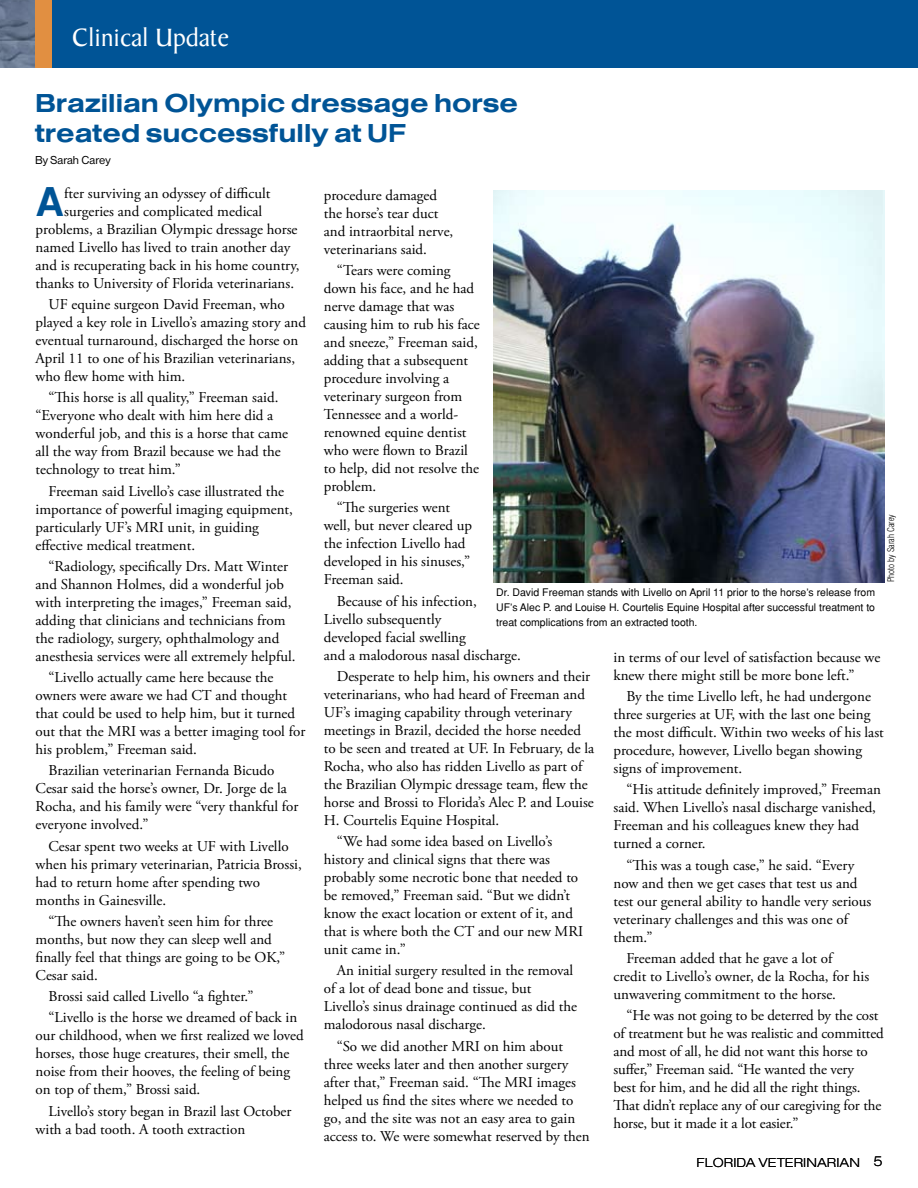
<style>
.page{position:relative;width:918px;height:1188px;background:#fff}
.page>*{position:absolute;margin:0;border:0;box-sizing:border-box;transform-origin:0 0}
.t1{font:700 39.75px "Helvetica";color:#005496}
.t2{font:27px/30px "Helvetica Bld Ext";color:#005496}
.t3{font:27px "Baker Signet";color:#fff}
.t4{font:15px/18px "Adobe Garamond Pro";color:#000}
.t5{font:13.5px "Helvetica Lgt Ext";color:#000}
.t6{font:12px "Helvetica Rmn";color:#000}
.t7{font:10.5px/15px "Helvetica";color:#000;text-align:justify}
.t8{font:300 condensed 9px "Helvetica";color:#000}
.s1{font-size:15px}
</style>
<div class="page">
<img style="left:0;top:0;width:35px;height:67px">
<div style="left:35px;top:0;width:17px;height:67px;background:#e18f41"></div>
<div style="left:52px;top:0;width:866px;height:67px;background:#005496"></div>
<img style="left:494px;top:190px;width:390px;height:392px">
<h2 class="t3" style="left:72px;top:23px;width:158px">Clinical Update</h2>
<h2 class="t2" style="left:35px;top:91px;width:485px">Brazilian Olympic dressage horse treated successfully at UF</h2>
<p class="t6" style="left:35px;top:152px;width:77px">By Sarah Carey</p>
<h1 class="t1" style="left:36px;top:179px;width:30px">A</h1>
<p class="t4" style="left:64px;top:185px;width:208px">fter surviving an odyssey of difficult</p>
<p class="t4" style="left:324px;top:187px;width:131px">procedure damaged the horse’s tear duct and intraorbital nerve, veterinarians said.</p>
<p class="t4" style="left:324px;top:262px;width:158px;text-indent:13px">“Tears were coming down his face, and he had nerve damage that was causing him to rub his face and sneeze,” Freeman said, adding that a subsequent procedure involving a veterinary surgeon from<br>Tennessee and a world&shy;renowned equine dentist who were flown to Brazil to help, did not resolve the problem.</p>
<p class="t4" style="left:324px;top:499px;width:150px;text-indent:13px">“The surgeries went well, but never cleared up the infection Livello had developed in his sinuses,”<br>Freeman said.</p>
<p class="t4" style="left:324px;top:592px;width:199px;text-indent:13px">Because of his infection,<br>Livello subsequently<br>developed facial swelling<br>and a malodorous nasal discharge.</p>
<p class="t4" style="left:324px;top:668px;width:272px;text-indent:13px">Desperate to help him, his owners and their veterinarians, who had heard of Freeman and UF’s imaging capability through veterinary meetings in Brazil, decided the horse needed to be seen and treated at UF. In February, de la Rocha, who also has ridden Livello as part of the Brazilian Olympic dressage team, flew the horse and Brossi to Florida’s Alec P. and Louise H. Courtelis Equine Hospital.</p>
<p class="t4" style="left:324px;top:833px;width:261px;text-indent:13px">“We had some idea based on Livello’s history and clinical signs that there was probably some necrotic bone that needed to be removed,” Freeman said. “But we didn’t know the exact location or extent of it, and that is where both the CT and our new MRI unit came in.”</p>
<p class="t4" style="left:324px;top:962px;width:255px;text-indent:13px">An initial surgery resulted in the removal of a lot of dead bone and tissue, but Livello’s sinus drainage continued as did the malodorous nasal discharge.</p>
<p class="t4" style="left:324px;top:1037px;width:267px;text-indent:13px">“So we did another MRI on him about three weeks later and then another surgery after that,” Freeman said. “The MRI images helped us find the sites where we needed to go, and the site was not an easy area to gain access to. We were somewhat reserved by then</p>
<p class="t4" style="left:64px;top:203px;width:200px">surgeries and complicated medical</p>
<p class="t4" style="left:36px;top:221px;width:263px">problems, a Brazilian Olympic dressage horse</p>
<p class="t4" style="left:36px;top:239px;width:256px">named Livello has lived to train another day</p>
<p class="t4" style="left:36px;top:257px;width:266px">and is recuperating back in his home country,</p>
<p class="t4" style="left:36px;top:275px;width:260px">thanks to University of Florida veterinarians.</p>
<p class="t4" style="left:36px;top:296px;width:272px;text-indent:13px">UF equine surgeon David Freeman, who played a key role in Livello’s amazing story and eventual turnaround, discharged the horse on April 11 to one of his Brazilian veterinarians, who flew home with him.</p>
<p class="t4" style="left:36px;top:389px;width:254px;text-indent:13px">“This horse is all quality,” Freeman said. “Everyone who dealt with him here did a wonderful job, and this is a horse that came all the way from Brazil because we had the technology to treat him.”</p>
<p class="t4" style="left:36px;top:482px;width:259px;text-indent:13px">Freeman said Livello’s case illustrated the importance of powerful imaging equipment, particularly UF’s MRI unit, in guiding effective medical treatment.</p>
<p class="t4" style="left:36px;top:558px;width:261px;text-indent:13px">“Radiology, specifically Drs. Matt Winter and Shannon Holmes, did a wonderful job with interpreting the images,” Freeman said, adding that clinicians and technicians from the radiology, surgery, ophthalmology and anesthesia services were all extremely helpful.</p>
<p class="t4" style="left:36px;top:669px;width:271px;text-indent:13px">“Livello actually came here because the owners were aware we had CT and thought that could be used to help him, but it turned out that the MRI was a better imaging tool for his problem,” Freeman said.</p>
<p class="t4" style="left:36px;top:762px;width:264px;text-indent:13px">Brazilian veterinarian Fernanda Bicudo Cesar said the horse’s owner, Dr. Jorge de la Rocha, and his family were “very thankful for everyone involved.”</p>
<p class="t4" style="left:36px;top:837px;width:268px;text-indent:13px">Cesar spent two weeks at UF with Livello when his primary veterinarian, Patricia Brossi, had to return home after spending two months in Gainesville.</p>
<p class="t4" style="left:36px;top:913px;width:251px;text-indent:13px">“The owners haven’t seen him for three months, but now they can sleep well and finally feel that things are going to be OK,”<br>Cesar said.</p>
<p class="t4" style="left:49px;top:986px;width:250px;line-height:21.3px">Brossi said called Livello “a fighter.” “Livello is the horse we dreamed of back in</p>
<p class="t4" style="left:36px;top:1027px;width:270px">our childhood, when we first realized we loved horses, those huge creatures, their smell, the noise from their hooves, the feeling of being on top of them,” Brossi said.</p>
<p class="t4" style="left:36px;top:1102px;width:257px;text-indent:13px">Livello’s story began in Brazil last October with a bad tooth. A tooth extraction</p>
<p class="t8" style="left:886px;top:582px;width:69px;rotate:-90deg">Photo by Sarah Carey</p>
<p class="t7" style="left:496px;top:585px;width:380px">Dr. David Freeman stands with Livello on April 11 prior to the horse’s release from UF’s Alec P. and Louise H. Courtelis Equine Hospital after successful treatment to treat complications from an extracted tooth.</p>
<p class="t4" style="left:614px;top:649px;width:268px">in terms of our level of satisfaction because we knew there might still be more bone left.”</p>
<p class="t4" style="left:614px;top:688px;width:272px;text-indent:13px">By the time Livello left, he had undergone three surgeries at UF, with the last one being the most difficult. Within two weeks of his last procedure, however, Livello began showing signs of improvement.</p>
<p class="t4" style="left:614px;top:781px;width:269px;text-indent:13px">“His attitude definitely improved,” Freeman said. When Livello’s nasal discharge vanished, Freeman and his colleagues knew they had turned a corner.</p>
<p class="t4" style="left:614px;top:856px;width:259px;text-indent:13px">“This was a tough case,” he said. “Every now and then we get cases that test us and test our general ability to handle very serious veterinary challenges and this was one of them.”</p>
<p class="t4" style="left:614px;top:950px;width:257px;text-indent:13px">Freeman added that he gave a lot of credit to Livello’s owner, de la Rocha, for his unwavering commitment to the horse.</p>
<p class="t4" style="left:614px;top:1007px;width:272px;text-indent:13px">“He was not going to be deterred by the cost of treatment but he was realistic and committed and most of all, he did not want this horse to suffer,” Freeman said. “He wanted the very<br>best for him, and he did all the right things.<br>That didn’t replace any of our caregiving for the horse, but it made it a lot easier.”</p>
<p class="t5" style="left:696px;top:1153px;width:188px">FLORIDA VETERINARIAN <span class="s1">5</span></p>
</div>
